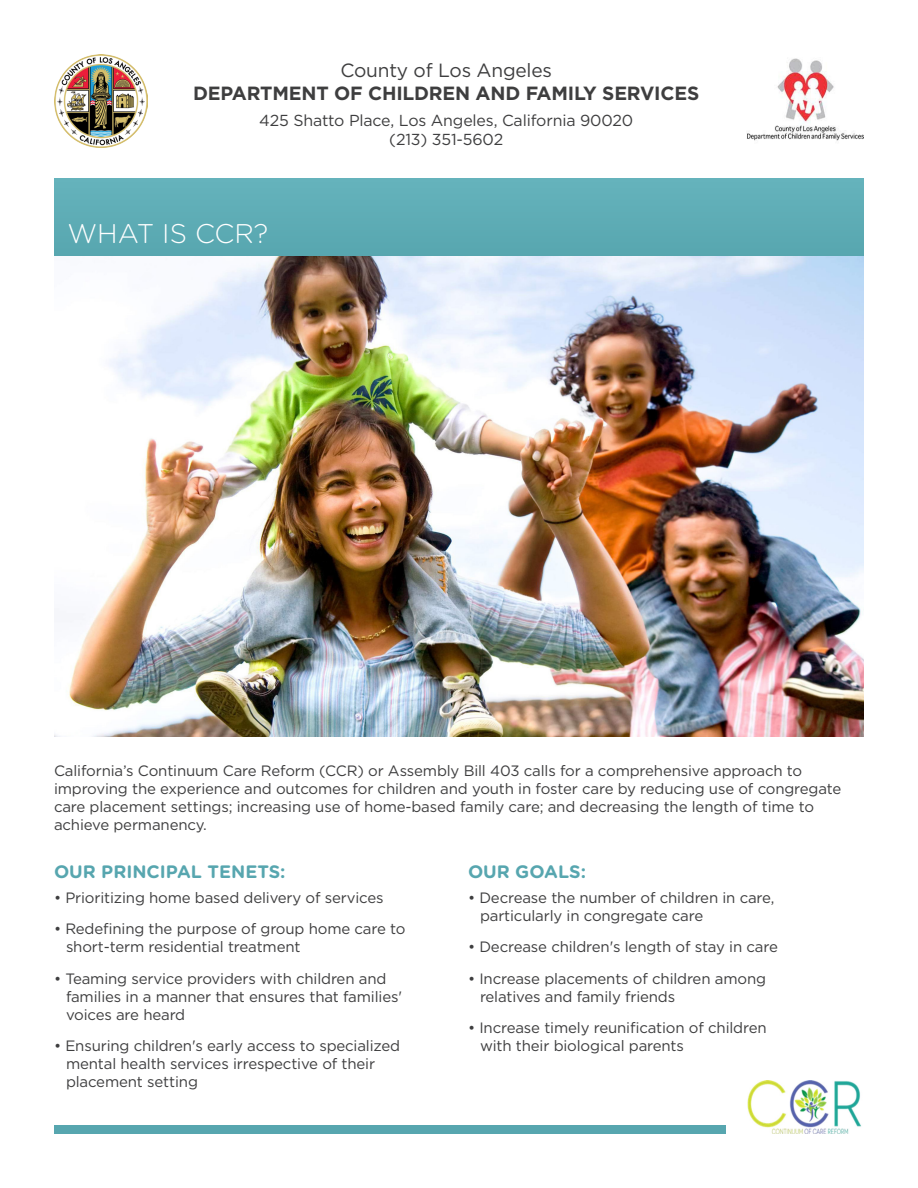
<style>
.page{position:relative;width:918px;height:1188px;background:#fff}
.page>*{position:absolute;margin:0;border:0;box-sizing:border-box;transform-origin:0 0}
.t1{font:300 27px "Gotham Rounded";color:#fff}
.t2{font:700 19.05px "Gotham HTF";letter-spacing:-.01em;color:#3e3e3f}
.t3{font:19.05px "Gotham HTF";letter-spacing:-.01em;color:#3e3e3f}
.t4{font:700 18px "Gotham Rounded";color:#57a6af}
.t5{font:15.9px/19px "Gotham HTF";letter-spacing:-.01em;color:#3e3e3f;text-align:center}
.t6{font:15px/18px "Gotham HTF";letter-spacing:-.01em;color:#3e3e3f}
</style>
<div class="page">
<div style="left:54px;top:179px;width:810px;height:77px;background:#5eadb6"></div>
<img style="left:54px;top:256px;width:810px;height:481px">
<div style="left:54px;top:1125px;width:672px;height:9px;background:#57a6af"></div>
<img style="left:747px;top:1081px;width:114px;height:53px">
<img style="left:54px;top:54px;width:93px;height:93px">
<img style="left:747px;top:58px;width:117px;height:83px">
<p class="t3" style="left:340px;top:59px;width:213px">County of Los Angeles</p>
<p class="t2" style="left:193px;top:82px;width:508px">DEPARTMENT OF CHILDREN AND FAMILY SERVICES</p>
<p class="t5" style="left:259px;top:111px;width:376px">425 Shatto Place, Los Angeles, California 90020 (213) 351-5602</p>
<h1 class="t1" style="left:68px;top:215px;width:202px">WHAT IS CCR?</h1>
<p class="t6" style="left:54px;top:761px;width:789px">California’s Continuum Care Reform (CCR) or Assembly Bill 403 calls for a comprehensive approach to improving the experience and outcomes for children and youth in foster care by reducing use of congregate care placement settings; increasing use of home-based family care; and decreasing the length of time to achieve permanency.</p>
<p class="t4" style="left:54px;top:858px;width:233px">OUR PRINCIPAL TENETS:</p>
<p class="t6" style="left:54px;top:888px;width:331px">• Prioritizing home based delivery of services</p>
<p class="t6" style="left:66px;top:920px;width:341px;text-indent:-12px">• Redefining the purpose of group home care to short-term residential treatment</p>
<p class="t6" style="left:66px;top:969px;width:338px;text-indent:-12px">• Teaming service providers with children and families in a manner that ensures that families' voices are heard</p>
<p class="t6" style="left:66px;top:1037px;width:336px;text-indent:-12px">• Ensuring children's early access to specialized mental health services irrespective of their placement setting</p>
<p class="t4" style="left:468px;top:858px;width:120px">OUR GOALS:</p>
<p class="t6" style="left:480px;top:888px;width:296px;text-indent:-12px">• Decrease the number of children in care, particularly in congregate care</p>
<p class="t6" style="left:468px;top:938px;width:311px">• Decrease children's length of stay in care</p>
<p class="t6" style="left:480px;top:969px;width:288px;text-indent:-12px">• Increase placements of children among relatives and family friends</p>
<p class="t6" style="left:480px;top:1019px;width:288px;text-indent:-12px">• Increase timely reunification of children with their biological parents</p>
</div>
